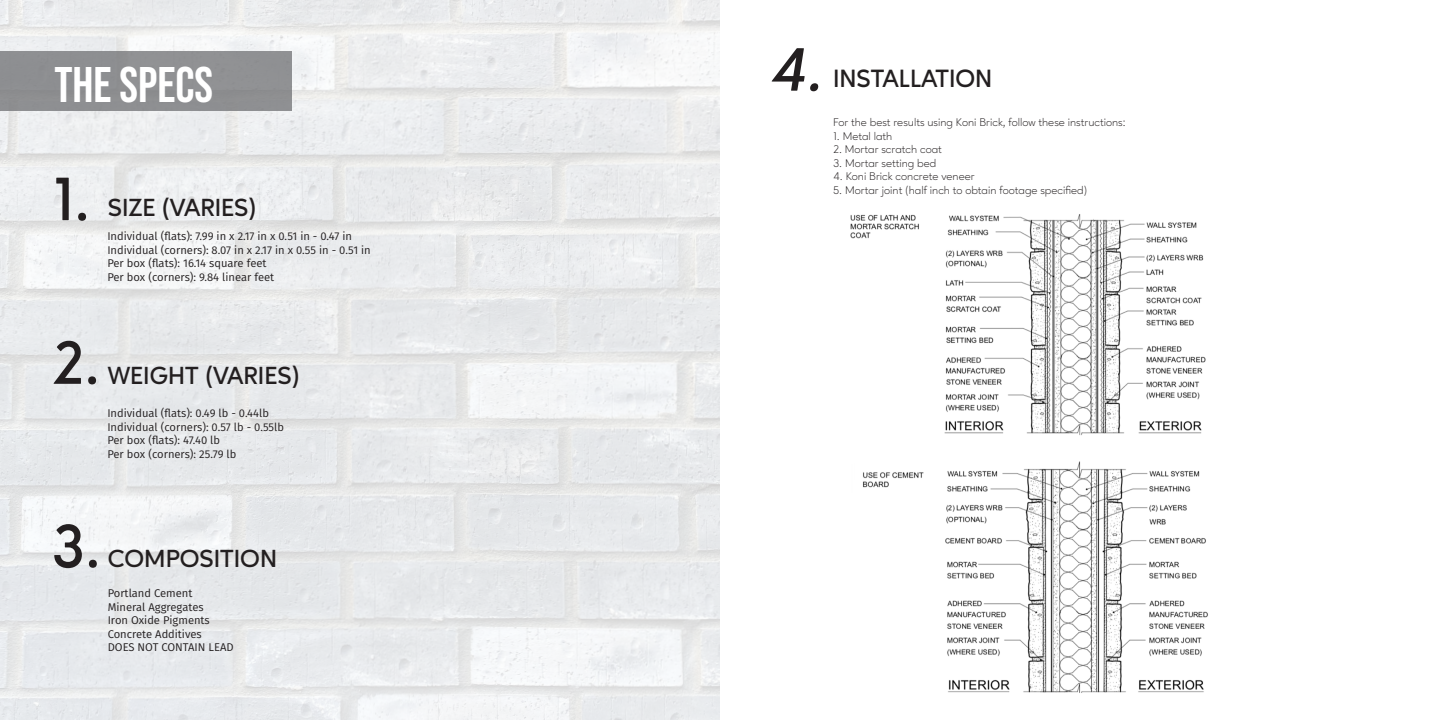
<style>
.page{position:relative;width:1440px;height:720px;background:#fff}
.page>*{position:absolute;margin:0;border:0;box-sizing:border-box;transform-origin:0 0}
.t1{font:600 61.25px "Ageo";color:#231f20}
.t2{font:italic 61.25px "Ageo Variable";color:#231f20}
.t3{font:700 50px "Bebas Neue Pro";color:#fff}
.t4{font:600 25px "Ageo";color:#231f20}
.t5{font:25px "Ageo Variable";color:#231f20}
.t6{font:11.25px "Fira Sans";color:#231f20}
.t7{font:300 11.25px "Ageo";color:#231f20}
</style>
<div class="page">
<img style="left:0;top:0;width:720px;height:720px">
<div style="left:0;top:51px;width:291px;height:60px;background:#8e8f92"></div>
<img style="left:850px;top:214px;width:358px;height:479px">
<p class="t3" style="left:54px;top:56px;width:160px">THE SPECS</p>
<p class="t1" style="left:52px;top:164px;width:39px">1.</p>
<p class="t4" style="left:108px;top:193px;width:151px">SIZE (VARIES)</p>
<p class="t6" style="left:107px;top:228px;width:246px">Individual (flats): 7.99 in x 2.17 in x 0.51 in - 0.47 in</p>
<p class="t6" style="left:107px;top:241px;width:265px">Individual (corners): 8.07 in x 2.17 in x 0.55 in - 0.51 in</p>
<p class="t6" style="left:107px;top:255px;width:161px">Per box (flats): 16.14 square feet</p>
<p class="t6" style="left:107px;top:268px;width:168px">Per box (corners): 9.84 linear feet</p>
<p class="t1" style="left:51px;top:327px;width:50px">2.</p>
<p class="t4" style="left:108px;top:361px;width:194px">WEIGHT (VARIES)</p>
<p class="t6" style="left:107px;top:405px;width:163px">Individual (flats): 0.49 lb - 0.44lb</p>
<p class="t6" style="left:107px;top:419px;width:178px">Individual (corners): 0.57 lb - 0.55lb</p>
<p class="t6" style="left:107px;top:432px;width:114px">Per box (flats): 47.40 lb</p>
<p class="t6" style="left:107px;top:446px;width:131px">Per box (corners): 25.79 lb</p>
<p class="t1" style="left:51px;top:511px;width:51px">3.</p>
<p class="t4" style="left:108px;top:544px;width:171px">COMPOSITION</p>
<p class="t6" style="left:108px;top:585px;width:86px">Portland Cement</p>
<p class="t6" style="left:108px;top:598px;width:98px">Mineral Aggregates</p>
<p class="t6" style="left:108px;top:612px;width:104px">Iron Oxide Pigments</p>
<p class="t6" style="left:108px;top:625px;width:96px">Concrete Additives</p>
<p class="t6" style="left:108px;top:639px;width:128px">DOES NOT CONTAIN LEAD</p>
<p class="t2" style="left:771px;top:33px;width:55px">4.</p>
<p class="t5" style="left:833px;top:64px;width:161px">INSTALLATION</p>
<p class="t7" style="left:833px;top:116px;width:294px">For the best results using Koni Brick, follow these instructions:</p>
<p class="t7" style="left:833px;top:130px;width:61px">1. Metal lath</p>
<p class="t7" style="left:833px;top:143px;width:110px">2. Mortar scratch coat</p>
<p class="t7" style="left:833px;top:157px;width:105px">3. Mortar setting bed</p>
<p class="t7" style="left:833px;top:170px;width:143px">4. Koni Brick concrete veneer</p>
<p class="t7" style="left:833px;top:184px;width:256px">5. Mortar joint (half inch to obtain footage specified)</p>
</div>
